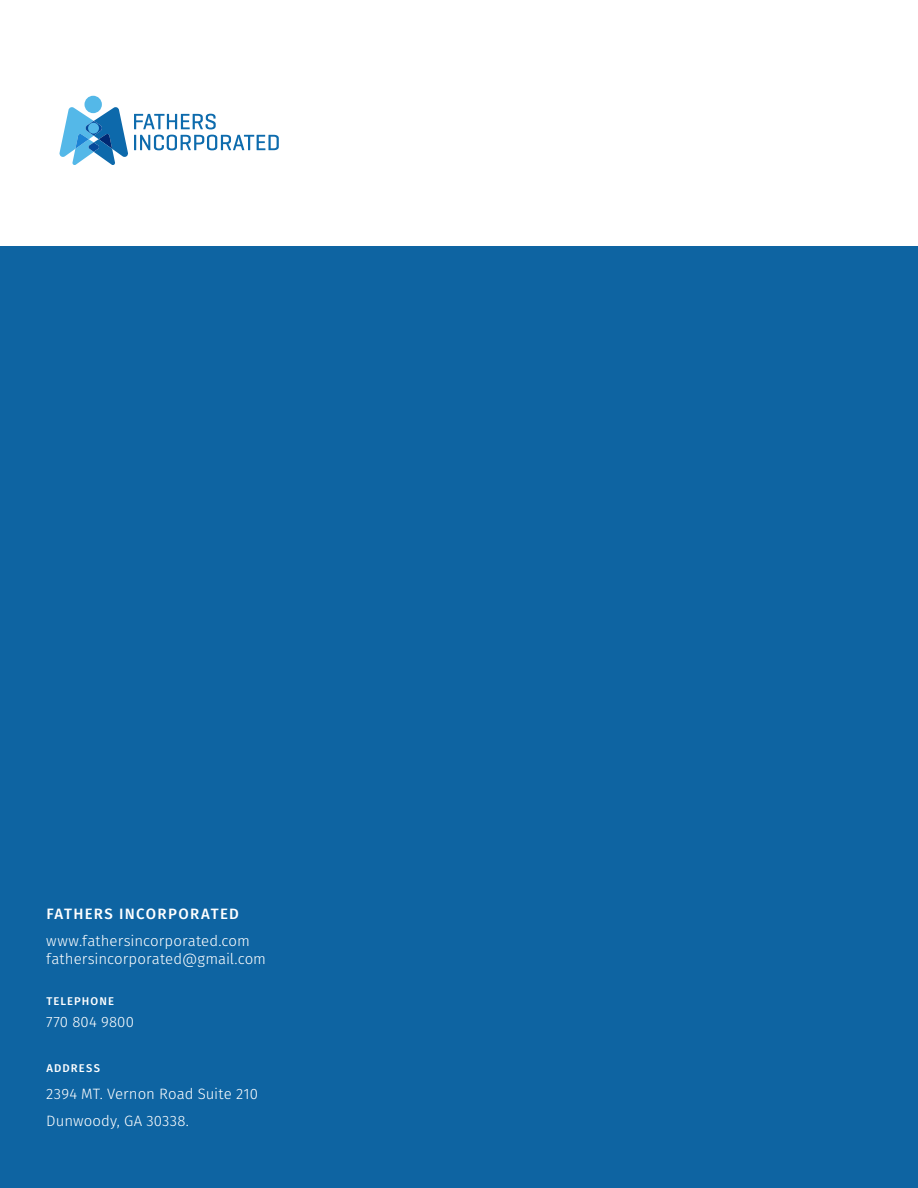
<style>
.page{position:relative;width:918px;height:1188px;background:#fff}
.page>*{position:absolute;margin:0;border:0;box-sizing:border-box;transform-origin:0 0}
.t1{font:300 15px/18px "Fira Sans";letter-spacing:.005em;color:#fff}
.t2{font:500 15px "Fira Sans";color:#fff}
.t3{font:500 11.25px "Fira Sans";color:#fff}
</style>
<div class="page">
<div style="left:0;top:247px;width:918px;height:941px;background:#0e64a2"></div>
<div style="left:85px;top:96px;width:17px;height:17px;background:#54b8e8;border-radius:50%"></div>
<svg style="left:59px;top:107px;width:69px;height:58px"></svg>
<div style="left:88px;top:123px;width:11px;height:11px;background:#54b8e8;border-radius:50%"></div>
<svg style="left:134px;top:114px;width:82px;height:15px"></svg>
<svg style="left:134px;top:135px;width:144px;height:15px"></svg>
<p class="t2" style="left:46px;top:904px;width:38px">FATHERS</p>
<p class="t2" style="left:119px;top:904px;width:11px">INCORPORA</p>
<p class="t2" style="left:211px;top:904px;width:19px">TED</p>
<p class="t1" style="left:46px;top:933px;width:221px">www.fathersincorporated.com fathersincorporated@gmail.com</p>
<p class="t3" style="left:46px;top:993px;width:9px">TELEPHONE</p>
<p class="t1" style="left:46px;top:1014px;width:89px">770 804 9800</p>
<p class="t3" style="left:46px;top:1060px;width:17px">ADDRESS</p>
<p class="t1" style="left:46px;top:1082px;width:213px;line-height:27px">2394 MT. Vernon Road Suite 210<br>Dunwoody, GA 30338.</p>
</div>
